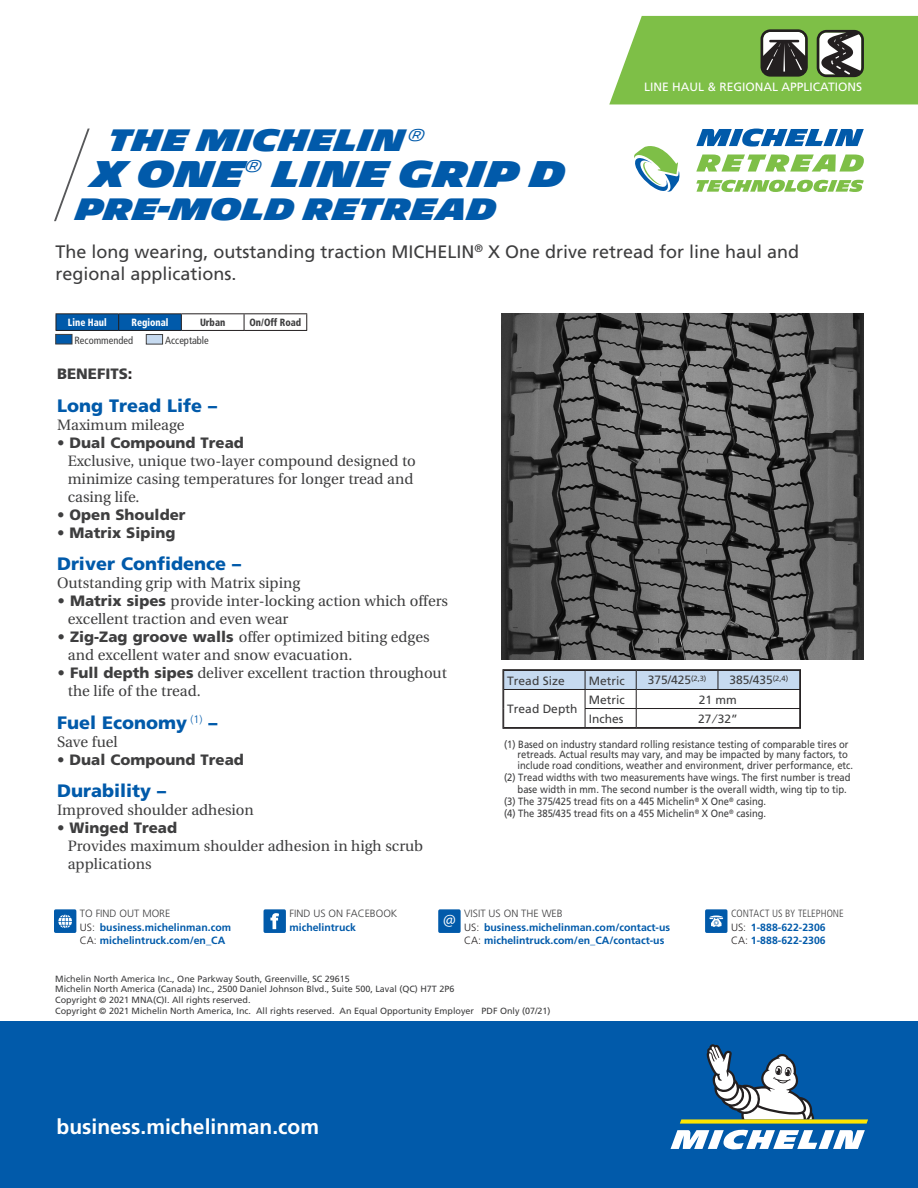
<style>
.page{position:relative;width:918px;height:1188px;background:#fff}
.page>*{position:absolute;margin:0;border:0;box-sizing:border-box;transform-origin:0 0}
.BETA_B16_-_K80{font:900 36px "Michelin";color:#015aaa}
.BETA_B16_-_K80-2{font:900 30px "Michelin";color:#015aaa}
.t1{font:700 21px "Frutiger";color:#fff}
.t2{font:18px/21.6px "Frutiger";color:#3e3e3f}
.Blue_subheading{font:900 18px "Frutiger";color:#015aaa}
.t3{font:17.25px "Myriad Pro";color:#fff}
.Callout_-_bullets{font:15px/18px "Utopia";color:#3e3e3f}
.Callout_-_text{font:15px "Utopia";color:#3e3e3f}
.Callout_-_bullets-2{font:900 15px "Frutiger";color:#3e3e3f}
.Copy{font:900 15px "Frutiger";color:#3e3e3f}
.Normal_centered{font:12px "Frutiger";color:#3e3e3f}
.USAGES{font:12px "Frutiger LT Std";color:#fff}
.footnotes{font:10.5px/12px "Frutiger";color:#3e3e3f;scale:.9 1}
.footnotes-2{font:10.5px/10.5px "Frutiger LT Std";color:#3e3e3f;scale:.9 1}
.t4{font:700 10.5px/13.5px "Frutiger LT Std";color:#015aaa}
.t5{font:300 10.5px "Frutiger LT Std";color:#3e3e3f}
.t6{font:condensed 10.5px "Frutiger";color:#3e3e3f}
.t7{font:300 condensed 10.5px "Frutiger LT Std";color:#3e3e3f}
.t8{font:900 condensed 10.5px "Frutiger";color:#fff;scale:.9 1}
.t9{font:900 condensed 10.5px "Frutiger";color:#3e3e3f;scale:.9 1}
.t10{font:9px "Frutiger LT Std";color:#3e3e3f}
.s1{color:#231f20}
.s2{font-family:"Frutiger";font-weight:900}
.s3{font-weight:300;color:#3e3e3f}
.s4{font-weight:300;color:#231f20}
</style>
<div class="page">
<img style="left:501px;top:314px;width:362px;height:346px">
<svg style="left:505px;top:671px;width:294px;height:56px"></svg>
<div style="left:503px;top:669px;width:298px;height:60px;border:1px solid #231f20"></div>
<svg style="left:696px;top:129px;width:168px;height:18px"></svg>
<svg style="left:696px;top:155px;width:168px;height:17px"></svg>
<svg style="left:696px;top:180px;width:168px;height:12px"></svg>
<svg style="left:634px;top:146px;width:46px;height:46px"></svg>
<div style="left:0;top:1022px;width:918px;height:166px;background:#015aaa"></div>
<svg style="left:671px;top:1044px;width:197px;height:106px"></svg>
<div style="left:56px;top:314px;width:63px;height:16px;background:#015aaa"></div>
<div style="left:119px;top:314px;width:62px;height:16px;background:#015aaa"></div>
<hr style="left:56px;top:313px;width:63px;height:1px;background:#231f20">
<svg style="left:56px;top:314px;width:1px;height:16px"></svg>
<hr style="left:119px;top:313px;width:62px;height:1px;background:#231f20">
<svg style="left:118px;top:314px;width:1px;height:16px"></svg>
<hr style="left:181px;top:313px;width:63px;height:1px;background:#231f20">
<hr style="left:244px;top:313px;width:63px;height:1px;background:#231f20">
<svg style="left:181px;top:314px;width:126px;height:16px"></svg>
<hr style="left:56px;top:330px;width:63px;height:1px;background:#231f20">
<hr style="left:119px;top:330px;width:62px;height:1px;background:#231f20">
<hr style="left:181px;top:330px;width:63px;height:1px;background:#231f20">
<hr style="left:244px;top:330px;width:63px;height:1px;background:#231f20">
<div style="left:146px;top:334px;width:17px;height:10px;background:#c6daf0;border:1px solid #3e3e3f"></div>
<div style="left:56px;top:334px;width:16px;height:10px;background:#015aaa;border:1px solid #3e3e3f"></div>
<svg style="left:54px;top:128px;width:36px;height:94px"></svg>
<svg style="left:609px;top:16px;width:309px;height:88px;background:#82b556"></svg>
<svg style="left:54px;top:909px;width:22px;height:24px"></svg>
<svg style="left:264px;top:909px;width:22px;height:24px"></svg>
<svg style="left:438px;top:909px;width:23px;height:24px"></svg>
<svg style="left:705px;top:909px;width:22px;height:24px"></svg>
<p class="BETA_B16_-_K80-2" style="left:109px;top:123px;width:318px">THE MICHELIN<sup>®</sup></p>
<p class="BETA_B16_-_K80" style="left:92px;top:153px;width:476px">X ONE<sup>®</sup> LINE GRIP D</p>
<p class="BETA_B16_-_K80-2" style="left:76px;top:192px;width:422px">PRE-MOLD RETREAD</p>
<p class="USAGES" style="left:644px;top:80px;width:219px">LINE HAUL &amp; REGIONAL APPLICATIONS</p>
<p class="t2" style="left:56px;top:241px;width:745px">The long wearing, outstanding traction MICHELIN<sup>®</sup> X One drive retread for line haul and regional applications.</p>
<p class="t8" style="left:68px;top:316px;width:44px">Line Haul</p>
<p class="t8" style="left:132px;top:316px;width:43px">Regional</p>
<p class="t9" style="left:200px;top:316px;width:30px">Urban</p>
<p class="t9" style="left:250px;top:316px;width:59px">On/Off Road</p>
<p class="t6" style="left:75px;top:334px;width:60px">Recommended</p>
<p class="t6" style="left:165px;top:334px;width:45px">Acceptable</p>
<p class="Copy" style="left:57px;top:365px;width:77px">BENEFITS<span class="s1">:</span></p>
<p class="Blue_subheading" style="left:57px;top:395px;width:162px">Long Tread Life –</p>
<p class="Callout_-_text" style="left:57px;top:417px;width:129px">Maximum mileage</p>
<p class="Callout_-_bullets-2" style="left:57px;top:434px;width:188px">• Dual Compound Tread</p>
<p class="Callout_-_bullets" style="left:68px;top:452px;width:350px">Exclusive, unique two-layer compound designed to minimize casing temperatures for longer tread and casing life.</p>
<p class="Callout_-_bullets-2" style="left:57px;top:506px;width:130px">• Open Shoulder</p>
<p class="Callout_-_bullets-2" style="left:57px;top:524px;width:120px">• Matrix Siping</p>
<p class="Blue_subheading" style="left:57px;top:553px;width:186px">Driver Confidence –</p>
<p class="Callout_-_text" style="left:57px;top:575px;width:245px">Outstanding grip with Matrix siping</p>
<p class="Callout_-_bullets" style="left:68px;top:592px;width:382px;text-indent:-10px"><span class="s2">• Matrix sipes</span> provide inter-locking action which offers excellent traction and even wear</p>
<p class="Callout_-_bullets" style="left:68px;top:628px;width:363px;text-indent:-10px"><span class="s2">• Zig-Zag groove walls</span> offer optimized biting edges and excellent water and snow evacuation.</p>
<p class="Callout_-_bullets" style="left:68px;top:664px;width:381px;text-indent:-10px"><span class="s2">• Full depth sipes</span> deliver excellent traction throughout the life of the tread.</p>
<p class="Blue_subheading" style="left:57px;top:711px;width:162px">Fuel Economy <sup>(1)</sup> –</p>
<p class="Callout_-_text" style="left:57px;top:733px;width:62px">Save fuel</p>
<p class="Callout_-_bullets-2" style="left:57px;top:750px;width:188px">• Dual Compound Tread</p>
<p class="Blue_subheading" style="left:57px;top:780px;width:111px">Durability –</p>
<p class="Callout_-_text" style="left:57px;top:802px;width:198px">Improved shoulder adhesion</p>
<p class="Callout_-_bullets-2" style="left:57px;top:819px;width:122px">• Winged Tread</p>
<p class="Callout_-_bullets" style="left:68px;top:837px;width:357px">Provides maximum shoulder adhesion in high scrub applications</p>
<p class="Normal_centered" style="left:507px;top:673px;width:59px">Tread Size</p>
<p class="Normal_centered" style="left:589px;top:673px;width:37px">Metric</p>
<p class="Normal_centered" style="left:648px;top:673px;width:60px">375/425<sup>(2,3)</sup></p>
<p class="Normal_centered" style="left:729px;top:673px;width:60px">385/435<sup>(2,4)</sup></p>
<p class="Normal_centered" style="left:507px;top:702px;width:72px">Tread Depth</p>
<p class="Normal_centered" style="left:589px;top:692px;width:37px">Metric</p>
<p class="Normal_centered" style="left:699px;top:692px;width:40px">21 mm</p>
<p class="Normal_centered" style="left:589px;top:711px;width:36px">Inches</p>
<p class="Normal_centered" style="left:698px;top:711px;width:41px">27 ⁄ 32”</p>
<p class="footnotes-2" style="left:518px;top:739px;width:374px;text-indent:-14px">(1) Based on industry standard rolling resistance testing of comparable tires or retreads. Actual results may vary, and may be impacted by many factors, to include road conditions, weather and environment, driver performance, etc.</p>
<p class="footnotes" style="left:518px;top:771px;width:372px;text-indent:-14px">(2) Tread widths with two measurements have wings. The first number is tread base width in mm. The second number is the overall width, wing tip to tip.</p>
<p class="footnotes" style="left:504px;top:795px;width:293px">(3) The 375/425 tread fits on a 445 Michelin<sup>®</sup> X One<sup>®</sup> casing.</p>
<p class="footnotes" style="left:504px;top:807px;width:293px">(4) The 385/435 tread fits on a 455 Michelin<sup>®</sup> X One<sup>®</sup> casing.</p>
<p class="t4" style="left:80px;top:907px;width:153px"><span class="s3">TO FIND OUT MORE<br></span><span class="s4">US:</span> business.michelinman.com</p>
<p class="t4" style="left:80px;top:934px;width:147px"><span class="s4">CA:</span> michelintruck.com/en_CA</p>
<p class="t5" style="left:289px;top:908px;width:109px">FIND US ON FACEBOOK</p>
<p class="t4" style="left:289px;top:920px;width:68px">michelintruck</p>
<p class="t3" style="left:443px;top:909px;width:14px">@</p>
<p class="t5" style="left:464px;top:908px;width:100px">VISIT US ON THE WEB</p>
<p class="t4" style="left:464px;top:920px;width:208px"><span class="s4">US:</span> business.michelinman.com/contact-us</p>
<p class="t4" style="left:464px;top:934px;width:202px"><span class="s4">CA:</span> michelintruck.com/en_CA/contact-us</p>
<p class="t7" style="left:731px;top:908px;width:114px">CONTACT US BY TELEPHONE</p>
<p class="t4" style="left:731px;top:920px;width:96px"><span class="s4">US:</span> 1-888-622-2306</p>
<p class="t4" style="left:731px;top:934px;width:96px"><span class="s4">CA:</span> 1-888-622-2306</p>
<p class="t10" style="left:55px;top:973px;width:296px">Michelin North America Inc., One Parkway South, Greenville, SC 29615</p>
<p class="t10" style="left:55px;top:984px;width:401px">Michelin North America (Canada) Inc., 2500 Daniel Johnson Blvd., Suite 500, Laval (QC) H7T 2P6</p>
<p class="t10" style="left:55px;top:995px;width:197px">Copyright © 2021 MNA(C)I. All rights reserved.</p>
<p class="t10" style="left:55px;top:1006px;width:497px">Copyright © 2021 Michelin North America, Inc. All rights reserved. An Equal Opportunity Employer PDF Only (07/21)</p>
<p class="t1" style="left:57px;top:1115px;width:264px">business.michelinman.com</p>
</div>
